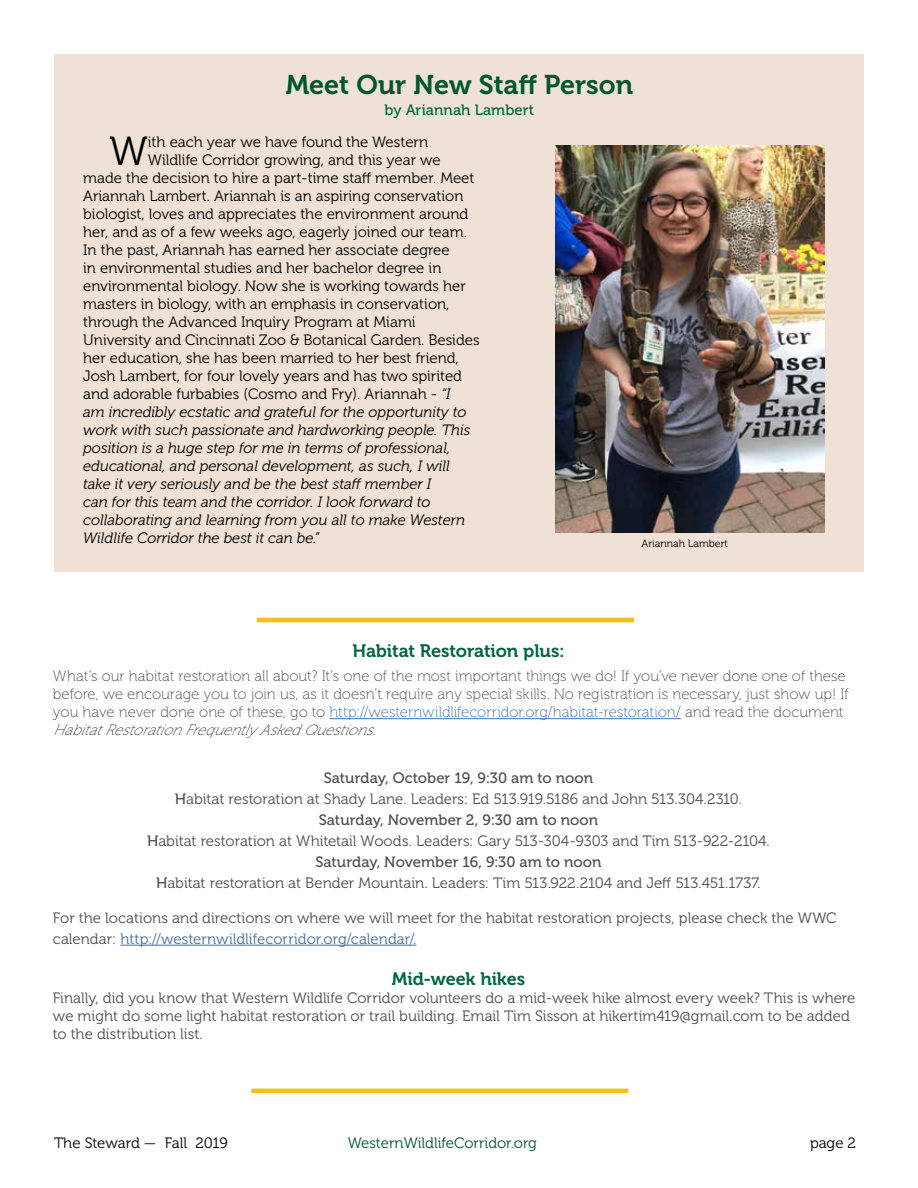
<style>
.page{position:relative;width:918px;height:1188px;background:#fff}
.page>*{position:absolute;margin:0;border:0;box-sizing:border-box;transform-origin:0 0}
.t1{font:40.65px "Museo 300";color:#000}
.t2{font:27px "Museo 700";color:#00572c}
.t3{font:18px "Museo 700";letter-spacing:-.005em;color:#00663d}
.t4{font:15px "Museo 300";color:#000}
.t5{font:15px/18px "Museo 300";color:#4d4d4f}
.t6{font:italic 15px "Museo 300";color:#000}
.t7{font:15px/18px "Museo 100";color:#4d4d4f}
.t8{font:15px "Museo 500";color:#4d4d4f}
.t9{font:15px "Museo 300";color:#00572c}
.t10{font:15px "Museo 500";letter-spacing:.005em;color:#00663d}
.t11{font:10.5px "Museo 300";color:#000}
.s1{font-style:italic}
.s2{color:#456da9}
.s3{font-family:"Museo 500"}
</style>
<div class="page">
<div style="left:54px;top:54px;width:810px;height:518px;background:#efe1d6"></div>
<img style="left:556px;top:145px;width:268px;height:387px">
<hr style="left:257px;top:618px;width:377px;height:4px;background:#fbbd17">
<hr style="left:329px;top:718px;width:352px;height:1px;background:#456da9">
<hr style="left:120px;top:945px;width:296px;height:1px;background:#456da9">
<hr style="left:251px;top:1089px;width:377px;height:4px;background:#fbbd17">
<h2 class="t2" style="left:286px;top:69px;width:349px">Meet Our New Staff Person</h2>
<p class="t10" style="left:384px;top:101px;width:151px">by Ariannah Lambert</p>
<h1 class="t1" style="left:109px;top:129px;width:40px">W</h1>
<p class="t4" style="left:148px;top:134px;width:282px">ith each year we have found the Western</p>
<p class="t4" style="left:148px;top:152px;width:294px">Wildlife Corridor growing, and this year we</p>
<p class="t4" style="left:83px;top:170px;width:393px">made the decision to hire a part-time staff member. Meet</p>
<p class="t4" style="left:83px;top:188px;width:382px">Ariannah Lambert. Ariannah is an aspiring conservation</p>
<p class="t4" style="left:83px;top:206px;width:387px">biologist, loves and appreciates the environment around</p>
<p class="t4" style="left:83px;top:224px;width:385px">her, and as of a few weeks ago, eagerly joined our team.</p>
<p class="t4" style="left:83px;top:242px;width:368px">In the past, Ariannah has earned her associate degree</p>
<p class="t4" style="left:83px;top:260px;width:360px">in environmental studies and her bachelor degree in</p>
<p class="t4" style="left:83px;top:278px;width:384px">environmental biology. Now she is working towards her</p>
<p class="t4" style="left:83px;top:296px;width:368px">masters in biology, with an emphasis in conservation,</p>
<p class="t4" style="left:83px;top:314px;width:334px">through the Advanced Inquiry Program at Miami</p>
<p class="t4" style="left:83px;top:332px;width:398px">University and Cincinnati Zoo &amp; Botanical Garden. Besides</p>
<p class="t4" style="left:83px;top:350px;width:377px">her education, she has been married to her best friend,</p>
<p class="t4" style="left:83px;top:368px;width:380px">Josh Lambert, for four lovely years and has two spirited</p>
<p class="t4" style="left:83px;top:386px;width:369px">and adorable furbabies (Cosmo and Fry). Ariannah - <span class="s1">“I</span></p>
<p class="t6" style="left:83px;top:404px;width:385px">am incredibly ecstatic and grateful for the opportunity to</p>
<p class="t6" style="left:83px;top:422px;width:389px">work with such passionate and hardworking people. This</p>
<p class="t6" style="left:83px;top:440px;width:369px">position is a huge step for me in terms of professional,</p>
<p class="t6" style="left:83px;top:458px;width:368px">educational, and personal development, as such, I will</p>
<p class="t6" style="left:83px;top:476px;width:350px">take it very seriously and be the best staff member I</p>
<p class="t6" style="left:83px;top:494px;width:349px">can for this team and the corridor. I look forward to</p>
<p class="t6" style="left:83px;top:512px;width:383px">collaborating and learning from you all to make Western</p>
<p class="t6" style="left:83px;top:530px;width:238px">Wildlife Corridor the best it can be.”</p>
<p class="t11" style="left:642px;top:538px;width:88px">Ariannah Lambert</p>
<p class="t3" style="left:352px;top:641px;width:214px">Habitat Restoration plus:</p>
<p class="t7" style="left:53px;top:667px;width:797px">What’s our habitat restoration all about? It’s one of the most important things we do! If you’ve never done one of these before, we encourage you to join us, as it doesn’t require any special skills. No registration is necessary, just show up! If you have never done one of these, go to <span class="s2">http://westernwildlifecorridor.org/habitat-restoration/</span> and read the document <span class="s1">HabitatRestorationFrequentlyAskedQuestions.</span></p>
<p class="t8" style="left:324px;top:770px;width:271px">Saturday, October 19, 9:30 am to noon</p>
<p class="t5" style="left:175px;top:790px;width:569px"><span class="s3">H</span>abitat restoration at Shady Lane. Leaders: Ed 513.919.5186 and John 513.304.2310.</p>
<p class="t8" style="left:319px;top:812px;width:281px">Saturday, November 2, 9:30 am to noon</p>
<p class="t5" style="left:147px;top:832px;width:624px"><span class="s3">H</span>abitat restoration at Whitetail Woods. Leaders: Gary 513-304-9303 and Tim 513-922-2104.</p>
<p class="t8" style="left:315px;top:854px;width:288px">Saturday, November 16, 9:30 am to noon</p>
<p class="t5" style="left:156px;top:874px;width:606px"><span class="s3">H</span>abitat restoration at Bender Mountain. Leaders: Tim 513.922.2104 and Jeff 513.451.1737.</p>
<p class="t5" style="left:53px;top:907px;width:785px;line-height:21px">For the locations and directions on where we will meet for the habitat restoration projects, please check the WWC calendar: <span class="s2">http://westernwildlifecorridor.org/calendar/.</span></p>
<p class="t3" style="left:392px;top:969px;width:135px">Mid-week hikes</p>
<p class="t5" style="left:53px;top:989px;width:804px">Finally, did you know that Western Wildlife Corridor volunteers do a mid-week hike almost every week? This is where we might do some light habitat restoration or trail building. Email Tim Sisson at hikertim419@gmail.com to be added to the distribution list.</p>
<p class="t4" style="left:54px;top:1135px;width:175px">The Steward — Fall 2019</p>
<p class="t9" style="left:348px;top:1135px;width:191px">WesternWildlifeCorridor.org</p>
<p class="t4" style="left:810px;top:1135px;width:48px">page 2</p>
</div>
